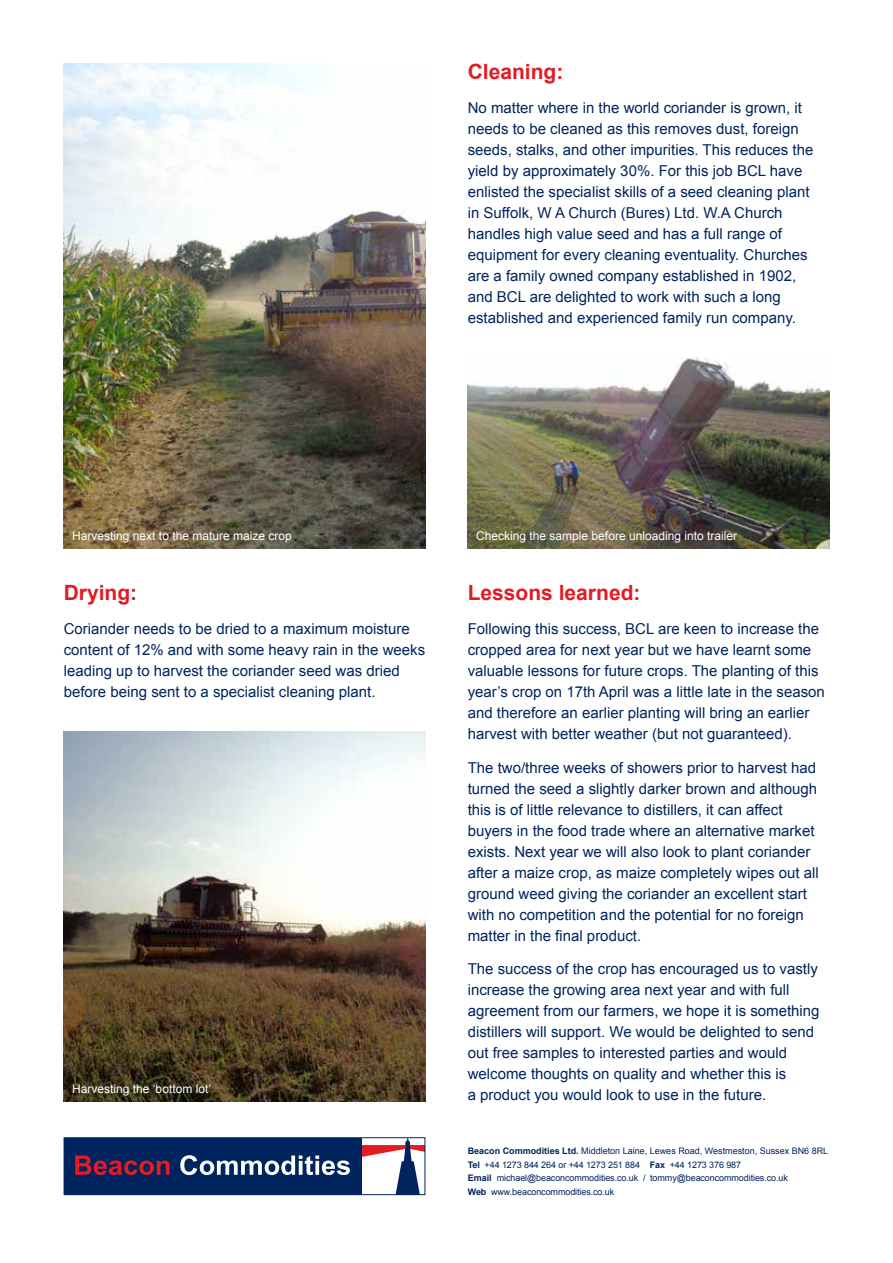
<style>
.page{position:relative;width:893px;height:1263px;background:#fff}
.page>*{position:absolute;margin:0;border:0;box-sizing:border-box;transform-origin:0 0}
.t1{font:700 21px "Arial";color:#e31b23}
.t2{font:15px/21px "Arial";color:#00245d}
.t3{font:12px "Arial";color:#fff}
.t4{font:9px/13.5px "Arial";letter-spacing:-.01em;color:#00245d}
.s1{font-weight:700}
</style>
<div class="page">
<svg style="left:362px;top:1139px;width:61px;height:54px"></svg>
<div style="left:64px;top:1138px;width:298px;height:56px;background:#00245d"></div>
<svg style="left:180px;top:1155px;width:170px;height:20px"></svg>
<svg style="left:75px;top:1155px;width:95px;height:20px"></svg>
<div style="left:64px;top:1137px;width:361px;height:58px;border:1px solid #00245d"></div>
<img style="left:64px;top:731px;width:361px;height:370px">
<img style="left:468px;top:357px;width:361px;height:192px">
<img style="left:64px;top:64px;width:361px;height:485px">
<h1 class="t1" style="left:468px;top:58px;width:97px">Cleaning:</h1>
<p class="t2" style="left:468px;top:97px;width:347px">No matter where in the world coriander is grown, it needs to be cleaned as this removes dust, foreign seeds, stalks, and other impurities. This reduces the yield by approximately 30%. For this job BCL have enlisted the specialist skills of a seed cleaning plant in Suffolk, W A Church (Bures) Ltd. W.A Church handles high value seed and has a full range of equipment for every cleaning eventuality. Churches are a family owned company established in 1902, and BCL are delighted to work with such a long established and experienced family run company.</p>
<p class="t3" style="left:72px;top:528px;width:221px">Harvesting next to the mature maize crop</p>
<h1 class="t1" style="left:64px;top:579px;width:75px">Drying:</h1>
<p class="t2" style="left:64px;top:618px;width:363px">Coriander needs to be dried to a maximum moisture content of 12% and with some heavy rain in the weeks leading up to harvest the coriander seed was dried before being sent to a specialist cleaning plant.</p>
<p class="t3" style="left:72px;top:1081px;width:140px">Harvesting the ‘bottom lot’</p>
<p class="t3" style="left:476px;top:528px;width:262px">Checking the sample before unloading into trailer</p>
<h1 class="t1" style="left:468px;top:579px;width:174px">Lessons learned:</h1>
<p class="t2" style="left:468px;top:618px;width:359px">Following this success, BCL are keen to increase the cropped area for next year but we have learnt some valuable lessons for future crops. The planting of this year’s crop on 17th April was a little late in the season and therefore an earlier planting will bring an earlier harvest with better weather (but not guaranteed).</p>
<p class="t2" style="left:468px;top:757px;width:352px">The two/three weeks of showers prior to harvest had turned the seed a slightly darker brown and although this is of little relevance to distillers, it can affect buyers in the food trade where an alternative market exists. Next year we will also look to plant coriander after a maize crop, as maize completely wipes out all ground weed giving the coriander an excellent start with no competition and the potential for no foreign matter in the final product.</p>
<p class="t2" style="left:468px;top:959px;width:353px">The success of the crop has encouraged us to vastly increase the growing area next year and with full agreement from our farmers, we hope it is something distillers will support. We would be delighted to send out free samples to interested parties and would welcome thoughts on quality and whether this is<br>a product you would look to use in the future.</p>
<p class="t4" style="left:468px;top:1144px;width:362px"><span class="s1">Beacon Commodities Ltd.</span> Middleton Laine, Lewes Road, Westmeston, Sussex BN6 8RL <span class="s1">Tel</span> +44 1273 844 264 or +44 1273 251 884 <span class="s1">Fax</span> +44 1273 376 987<br><span class="s1">Email</span> michael@beaconcommodities.co.uk / tommy@beaconcommodities.co.uk<br><span class="s1">Web</span> www.beaconcommodities.co.uk</p>
</div>
